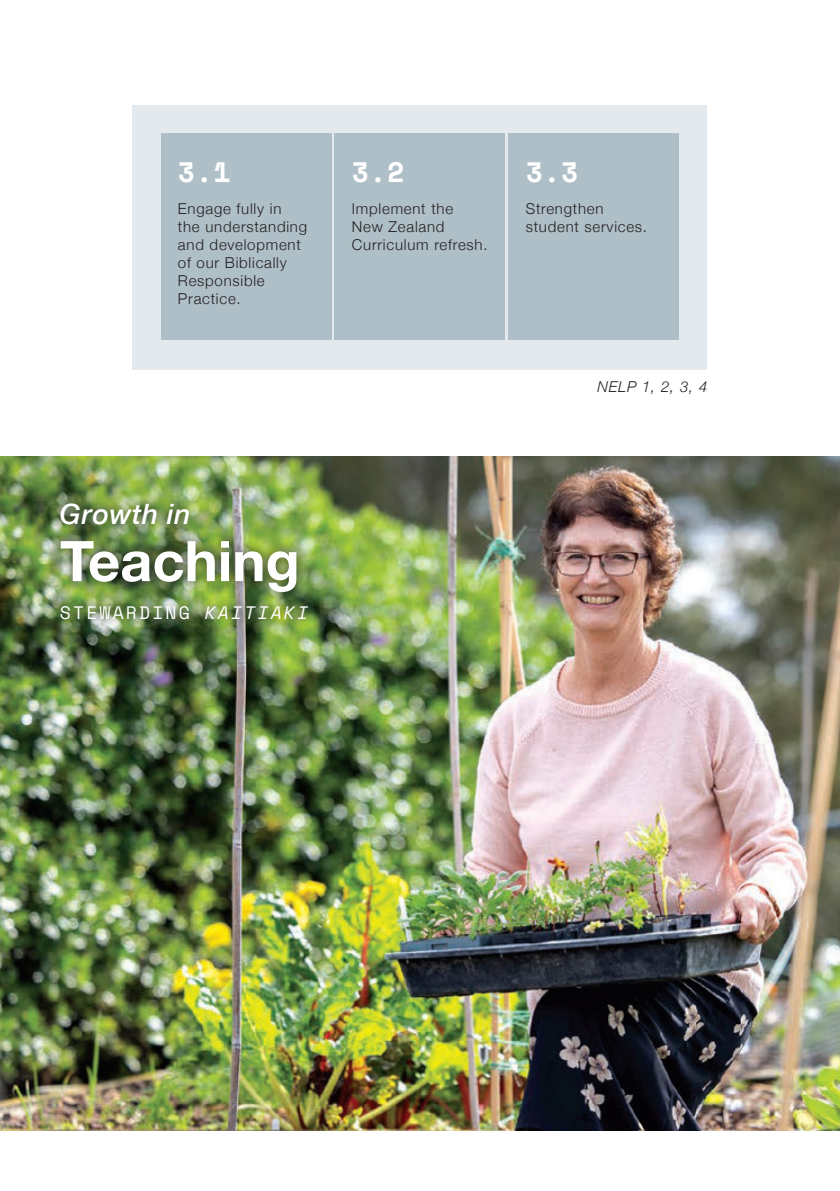
<style>
.page{position:relative;width:840px;height:1191px;background:#fff}
.page>*{position:absolute;margin:0;border:0;box-sizing:border-box;transform-origin:0 0}
.INTRO_TEXT_2020{font:700 56px "Helvetica Neue";color:#fff}
.INTRO_TEXT_2020-2{font:700 28px "Space Mono";color:#fff}
.INTRO_TEXT_2020-3{font:italic 500 28px "Helvetica Neue";letter-spacing:.02em;color:#fff}
.INTRO_TEXT_2020-4{font:18px "Space Mono";letter-spacing:.12em;color:#fff}
.INTRO_TEXT_2020-5{font:300 15px/18px "Helvetica Neue";letter-spacing:.05em;color:#231f20}
.INTRO_TEXT_2020-6{font:italic 300 15px "Helvetica Neue";color:#231f20}
.s1{font-style:italic}
</style>
<div class="page">
<img style="left:0;top:457px;width:839px;height:673px">
<div style="left:132px;top:105px;width:575px;height:264px;background:#e3e9ec"></div>
<div style="left:161px;top:133px;width:170px;height:207px;background:#afbfc7"></div>
<div style="left:334px;top:133px;width:171px;height:207px;background:#afbfc7"></div>
<div style="left:508px;top:133px;width:170px;height:207px;background:#afbfc7"></div>
<div style="left:50px;top:494px;width:267px;height:136px;background:#231f20;opacity:.75"></div>
<p class="INTRO_TEXT_2020-2" style="left:178px;top:150px;width:54px">3.1</p>
<p class="INTRO_TEXT_2020-5" style="left:178px;top:198px;width:130px">Engage fully in<br>the understanding and development of our Biblically<br>Responsible<br>Practice.</p>
<p class="INTRO_TEXT_2020-3" style="left:60px;top:490px;width:132px">Growth in</p>
<p class="INTRO_TEXT_2020" style="left:60px;top:517px;width:241px">Teaching</p>
<p class="INTRO_TEXT_2020-4" style="left:60px;top:599px;width:250px">STEWARDING <span class="s1">KAITIAKI</span></p>
<p class="INTRO_TEXT_2020-2" style="left:351px;top:150px;width:54px">3.2</p>
<p class="INTRO_TEXT_2020-5" style="left:351px;top:198px;width:137px">Implement the<br>New Zealand<br>Curriculum refresh.</p>
<p class="INTRO_TEXT_2020-2" style="left:525px;top:150px;width:54px">3.3</p>
<p class="INTRO_TEXT_2020-5" style="left:525px;top:198px;width:123px">Strengthen student services.</p>
<p class="INTRO_TEXT_2020-6" style="left:597px;top:374px;width:111px">NELP 1, 2, 3, 4</p>
</div>
